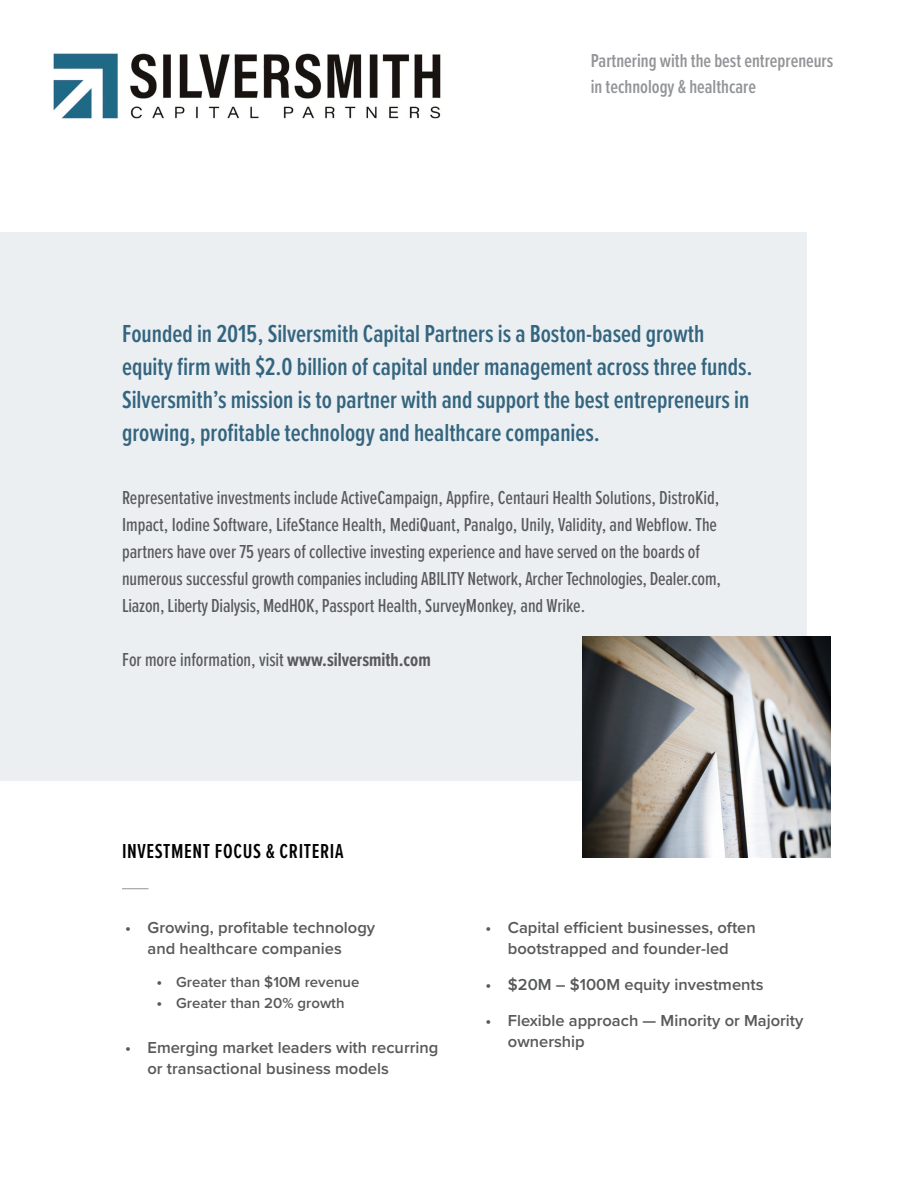
<style>
.page{position:relative;width:918px;height:1188px;background:#fff}
.page>*{position:absolute;margin:0;border:0;box-sizing:border-box;transform-origin:0 0}
.t1{font:600 25.5px/33px "Proxima Nova Ex Cn";color:#34657f}
.t2{font:600 21px "Proxima Nova Ex Cn";letter-spacing:.03em;color:#000}
.t3{font:500 19.5px/27px "Proxima Nova Ex Cn";color:#58595b}
.t4{font:600 19.5px/25.5px "Proxima Nova Ex Cn";color:#929497}
.t5{font:600 16.5px/21px "Proxima Nova";color:#58595b}
.t6{font:600 15px "Proxima Nova";color:#58595b}
.s1{font-weight:700}
.s2{font-size:16.5px}
</style>
<div class="page">
<div style="left:0;top:232px;width:807px;height:549px;background:#ebeff2"></div>
<img style="left:53px;top:53px;width:388px;height:66px">
<svg style="left:122px;top:888px;width:26px;height:1px"></svg>
<img style="left:582px;top:636px;width:249px;height:222px">
<p class="t4" style="left:591px;top:48px;width:244px">Partnering with the best entrepreneurs in technology &amp; healthcare</p>
<p class="t1" style="left:122px;top:317px;width:632px">Founded in 2015, Silversmith Capital Partners is a Boston-based growth equity firm with $2.0 billion of capital under management across three funds.<br>Silversmith’s mission is to partner with and support the best entrepreneurs in growing, profitable technology and healthcare companies.</p>
<p class="t3" style="left:122px;top:484px;width:600px">Representative investments include ActiveCampaign, Appfire, Centauri Health Solutions, DistroKid, Impact, Iodine Software, LifeStance Health, MediQuant, Panalgo, Unily, Validity, and Webflow. The partners have over 75 years of collective investing experience and have served on the boards of numerous successful growth companies including ABILITY Network, Archer Technologies, Dealer.com, Liazon, Liberty Dialysis, MedHOK, Passport Health, SurveyMonkey, and Wrike.</p>
<p class="t3" style="left:122px;top:646px;width:310px">For more information, visit <span class="s1">www.silversmith.com</span></p>
<p class="t2" style="left:122px;top:835px;width:223px">INVESTMENT FOCUS &amp; CRITERIA</p>
<p class="t5" style="left:148px;top:916px;width:229px;text-indent:-22px">• Growing, profitable technology and healthcare companies</p>
<p class="t6" style="left:157px;top:971px;width:204px"><span class="s2">•</span> Greater than $10M revenue</p>
<p class="t6" style="left:157px;top:992px;width:190px"><span class="s2">•</span> Greater than 20% growth</p>
<p class="t5" style="left:148px;top:1036px;width:292px;text-indent:-22px">• Emerging market leaders with recurring or transactional business models</p>
<p class="t5" style="left:485px;top:916px;width:272px;text-align:center">• Capital efficient businesses, often bootstrapped and founder-led</p>
<p class="t5" style="left:485px;top:973px;width:280px">• $20M – $100M equity investments</p>
<p class="t5" style="left:508px;top:1009px;width:297px;text-indent:-22px">• Flexible approach — Minority or Majority ownership</p>
</div>
